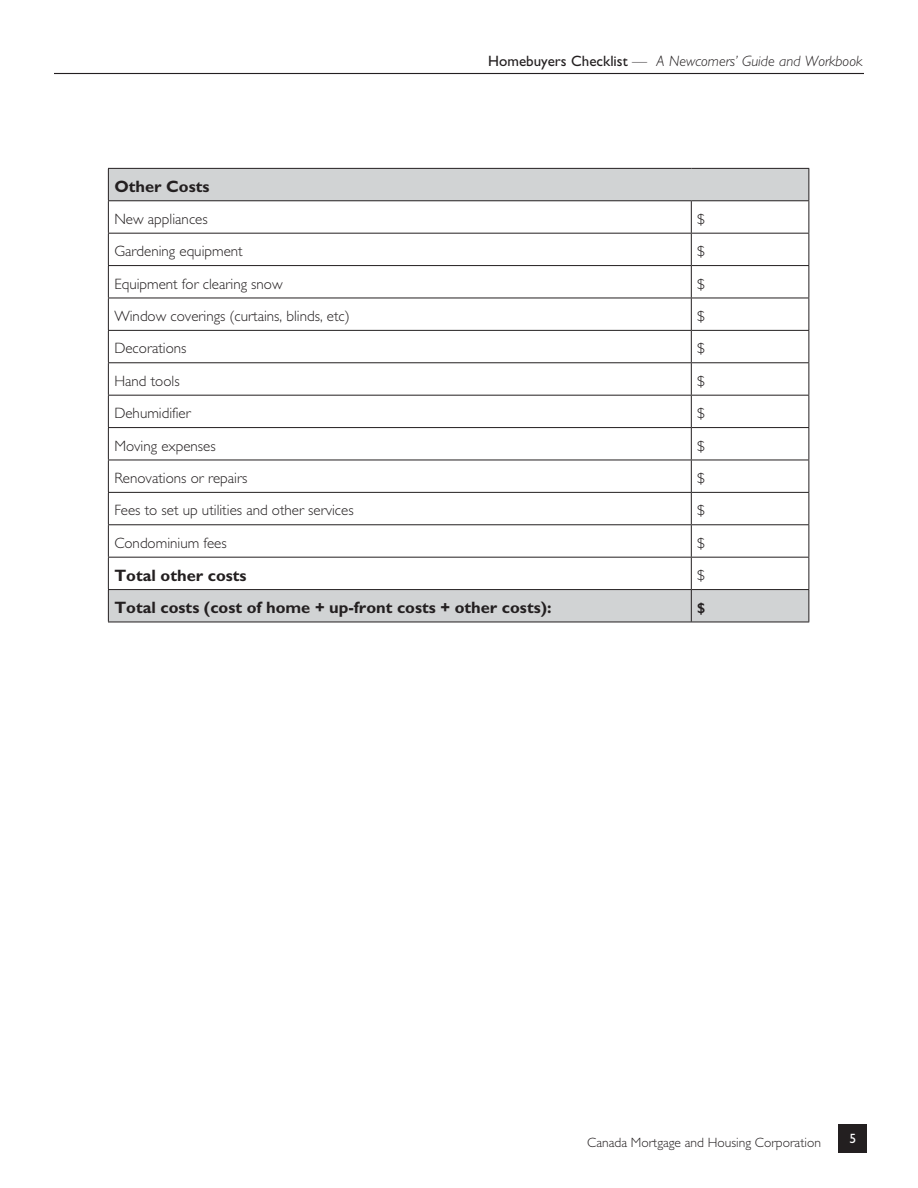
<style>
.page{position:relative;width:918px;height:1188px;background:#fff}
.page>*{position:absolute;margin:0;border:0;box-sizing:border-box;transform-origin:0 0}
.t1{font:700 16.5px "Gill Sans Std";color:#231f20}
.t2{font:300 15px "Gill Sans Std";color:#231f20}
.t3{font:italic 300 15px "Gill Sans Std";color:#231f20}
.t4{font:700 15px "Gill Sans Std";color:#231f20}
.t5{font:300 13.5px "Gill Sans Std";color:#231f20}
.t6{font:13.5px "Gill Sans Std";color:#fff}
.s1{font-weight:400;font-style:normal}
</style>
<div class="page">
<div style="left:838px;top:1124px;width:29px;height:29px;background:#231f20"></div>
<hr style="left:54px;top:73px;width:810px;height:1px;background:#231f20">
<svg style="left:109px;top:169px;width:699px;height:453px"></svg>
<hr style="left:108px;top:168px;width:583px;height:1px;background:#231f20">
<hr style="left:108px;top:169px;width:1px;height:31px;background:#231f20">
<hr style="left:691px;top:168px;width:118px;height:1px;background:#231f20">
<hr style="left:808px;top:169px;width:1px;height:31px;background:#231f20">
<hr style="left:108px;top:200px;width:583px;height:1px;background:#231f20">
<hr style="left:108px;top:201px;width:1px;height:32px;background:#231f20">
<hr style="left:691px;top:200px;width:118px;height:1px;background:#231f20">
<hr style="left:691px;top:201px;width:1px;height:32px;background:#231f20">
<hr style="left:808px;top:201px;width:1px;height:32px;background:#231f20">
<hr style="left:108px;top:233px;width:583px;height:1px;background:#231f20">
<hr style="left:108px;top:234px;width:1px;height:31px;background:#231f20">
<hr style="left:691px;top:233px;width:118px;height:1px;background:#231f20">
<hr style="left:691px;top:234px;width:1px;height:31px;background:#231f20">
<hr style="left:808px;top:234px;width:1px;height:31px;background:#231f20">
<hr style="left:108px;top:265px;width:583px;height:1px;background:#231f20">
<hr style="left:108px;top:266px;width:1px;height:32px;background:#231f20">
<hr style="left:691px;top:265px;width:118px;height:1px;background:#231f20">
<hr style="left:691px;top:266px;width:1px;height:32px;background:#231f20">
<hr style="left:808px;top:266px;width:1px;height:32px;background:#231f20">
<hr style="left:108px;top:298px;width:583px;height:1px;background:#231f20">
<hr style="left:108px;top:298px;width:1px;height:32px;background:#231f20">
<hr style="left:691px;top:298px;width:118px;height:1px;background:#231f20">
<hr style="left:691px;top:298px;width:1px;height:32px;background:#231f20">
<hr style="left:808px;top:298px;width:1px;height:32px;background:#231f20">
<hr style="left:108px;top:330px;width:583px;height:1px;background:#231f20">
<hr style="left:108px;top:331px;width:1px;height:31px;background:#231f20">
<hr style="left:691px;top:330px;width:118px;height:1px;background:#231f20">
<hr style="left:691px;top:331px;width:1px;height:31px;background:#231f20">
<hr style="left:808px;top:331px;width:1px;height:31px;background:#231f20">
<hr style="left:108px;top:362px;width:583px;height:1px;background:#231f20">
<hr style="left:108px;top:363px;width:1px;height:32px;background:#231f20">
<hr style="left:691px;top:362px;width:118px;height:1px;background:#231f20">
<hr style="left:691px;top:363px;width:1px;height:32px;background:#231f20">
<hr style="left:808px;top:363px;width:1px;height:32px;background:#231f20">
<hr style="left:108px;top:395px;width:583px;height:1px;background:#231f20">
<hr style="left:108px;top:396px;width:1px;height:31px;background:#231f20">
<hr style="left:691px;top:395px;width:118px;height:1px;background:#231f20">
<hr style="left:691px;top:396px;width:1px;height:31px;background:#231f20">
<hr style="left:808px;top:396px;width:1px;height:31px;background:#231f20">
<hr style="left:108px;top:427px;width:583px;height:1px;background:#231f20">
<hr style="left:108px;top:428px;width:1px;height:32px;background:#231f20">
<hr style="left:691px;top:427px;width:118px;height:1px;background:#231f20">
<hr style="left:691px;top:428px;width:1px;height:32px;background:#231f20">
<hr style="left:808px;top:428px;width:1px;height:32px;background:#231f20">
<hr style="left:108px;top:460px;width:583px;height:1px;background:#231f20">
<hr style="left:108px;top:460px;width:1px;height:32px;background:#231f20">
<hr style="left:691px;top:460px;width:118px;height:1px;background:#231f20">
<hr style="left:691px;top:460px;width:1px;height:32px;background:#231f20">
<hr style="left:808px;top:460px;width:1px;height:32px;background:#231f20">
<hr style="left:108px;top:492px;width:583px;height:1px;background:#231f20">
<hr style="left:108px;top:493px;width:1px;height:31px;background:#231f20">
<hr style="left:691px;top:492px;width:118px;height:1px;background:#231f20">
<hr style="left:691px;top:493px;width:1px;height:31px;background:#231f20">
<hr style="left:808px;top:493px;width:1px;height:31px;background:#231f20">
<hr style="left:108px;top:524px;width:583px;height:1px;background:#231f20">
<hr style="left:108px;top:525px;width:1px;height:32px;background:#231f20">
<hr style="left:691px;top:524px;width:118px;height:1px;background:#231f20">
<hr style="left:691px;top:525px;width:1px;height:32px;background:#231f20">
<hr style="left:808px;top:525px;width:1px;height:32px;background:#231f20">
<hr style="left:108px;top:557px;width:583px;height:1px;background:#231f20">
<hr style="left:108px;top:558px;width:1px;height:31px;background:#231f20">
<hr style="left:691px;top:557px;width:118px;height:1px;background:#231f20">
<hr style="left:691px;top:558px;width:1px;height:31px;background:#231f20">
<hr style="left:808px;top:558px;width:1px;height:31px;background:#231f20">
<hr style="left:108px;top:589px;width:583px;height:1px;background:#231f20">
<hr style="left:108px;top:590px;width:1px;height:32px;background:#231f20">
<hr style="left:691px;top:589px;width:118px;height:1px;background:#231f20">
<hr style="left:691px;top:590px;width:1px;height:32px;background:#231f20">
<hr style="left:808px;top:590px;width:1px;height:32px;background:#231f20">
<hr style="left:108px;top:622px;width:701px;height:1px;background:#231f20">
<p class="t3" style="left:488px;top:55px;width:376px"><span class="s1">Homebuyers Checklist</span> — A Newcomers’ Guide and Workbook</p>
<p class="t1" style="left:114px;top:180px;width:97px">Other Costs</p>
<p class="t2" style="left:114px;top:213px;width:95px">New appliances</p>
<p class="t2" style="left:697px;top:213px;width:9px">$</p>
<p class="t2" style="left:114px;top:246px;width:130px">Gardening equipment</p>
<p class="t2" style="left:697px;top:246px;width:9px">$</p>
<p class="t2" style="left:114px;top:278px;width:170px">Equipment for clearing snow</p>
<p class="t2" style="left:697px;top:278px;width:9px">$</p>
<p class="t2" style="left:114px;top:310px;width:237px">Window coverings (curtains, blinds, etc)</p>
<p class="t2" style="left:697px;top:310px;width:9px">$</p>
<p class="t2" style="left:114px;top:343px;width:74px">Decorations</p>
<p class="t2" style="left:697px;top:343px;width:9px">$</p>
<p class="t2" style="left:114px;top:375px;width:67px">Hand tools</p>
<p class="t2" style="left:697px;top:375px;width:9px">$</p>
<p class="t2" style="left:114px;top:408px;width:78px">Dehumidifier</p>
<p class="t2" style="left:697px;top:408px;width:9px">$</p>
<p class="t2" style="left:114px;top:440px;width:103px">Moving expenses</p>
<p class="t2" style="left:697px;top:440px;width:9px">$</p>
<p class="t2" style="left:114px;top:472px;width:135px">Renovations or repairs</p>
<p class="t2" style="left:697px;top:472px;width:9px">$</p>
<p class="t2" style="left:114px;top:505px;width:241px">Fees to set up utilities and other services</p>
<p class="t2" style="left:697px;top:505px;width:9px">$</p>
<p class="t2" style="left:114px;top:537px;width:114px">Condominium fees</p>
<p class="t2" style="left:697px;top:537px;width:9px">$</p>
<p class="t1" style="left:114px;top:569px;width:134px">Total other costs</p>
<p class="t2" style="left:697px;top:570px;width:9px">$</p>
<p class="t1" style="left:114px;top:601px;width:439px">Total costs (cost of home + up-front costs + other costs):</p>
<p class="t4" style="left:697px;top:602px;width:10px">$</p>
<p class="t5" style="left:587px;top:1138px;width:235px">Canada Mortgage and Housing Corporation</p>
<p class="t6" style="left:849px;top:1133px;width:8px">5</p>
</div>
